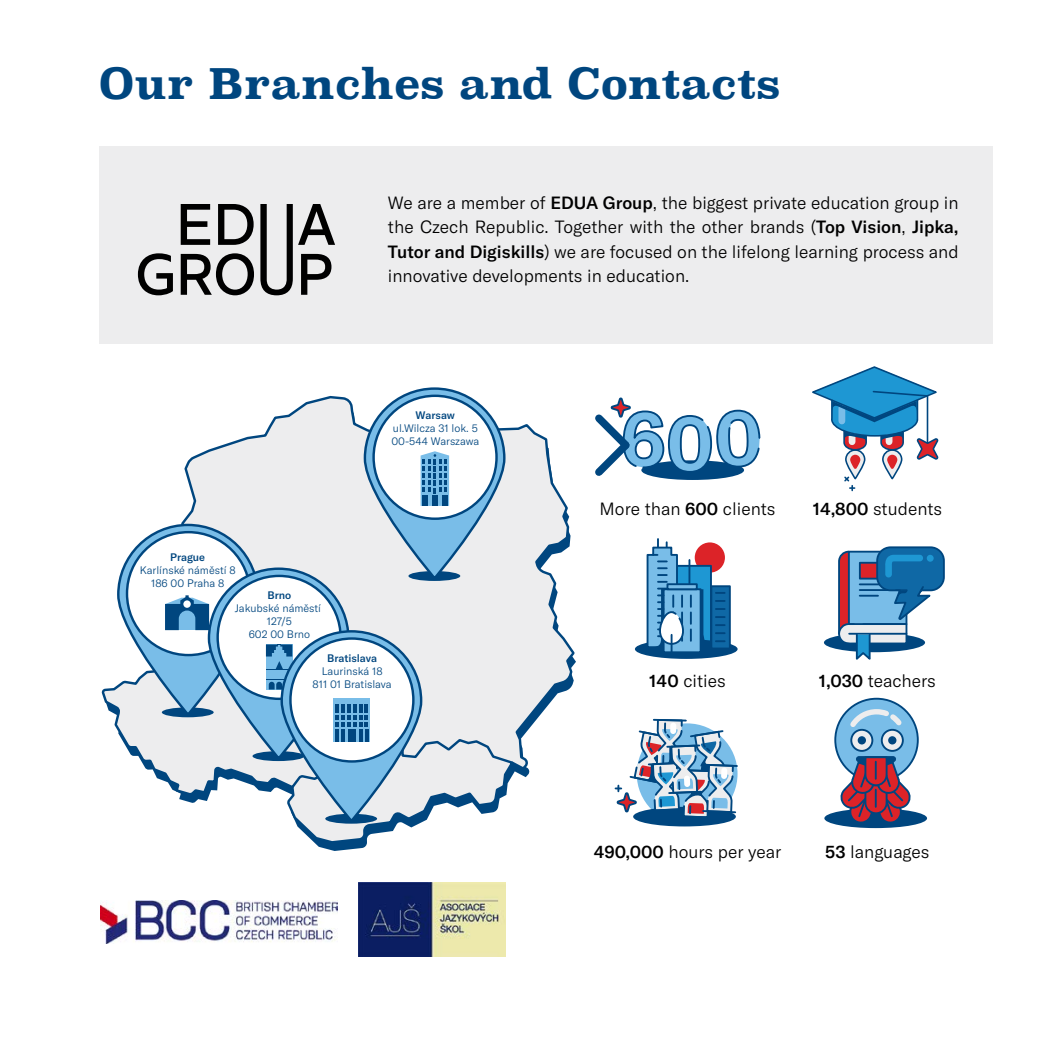
<style>
.page{position:relative;width:1042px;height:1042px;background:#fff}
.page>*{position:absolute;margin:0;border:0;box-sizing:border-box;transform-origin:0 0}
.t1{font:700 42px "Superclarendon";color:#00467f}
.t2{font:300 17.5px/24.5px "GT America";color:#000;text-align:justify}
.t3{font:300 10.85px/13px "GT America";color:#00467f;text-align:center}
.s1{font-weight:500}
</style>
<div class="page">
<div style="left:99px;top:146px;width:893px;height:198px;background:#ededee"></div>
<svg style="left:181px;top:204px;width:29px;height:41px"></svg>
<svg style="left:218px;top:204px;width:36px;height:41px"></svg>
<svg style="left:138px;top:253px;width:35px;height:42px"></svg>
<svg style="left:260px;top:204px;width:75px;height:91px"></svg>
<svg style="left:181px;top:253px;width:73px;height:42px"></svg>
<svg style="left:846px;top:450px;width:18px;height:29px"></svg>
<div style="left:845px;top:449px;width:20px;height:30px;border:2px solid #00467f;border-radius:9px"></div>
<svg style="left:883px;top:450px;width:18px;height:29px"></svg>
<div style="left:882px;top:449px;width:20px;height:30px;border:2px solid #00467f;border-radius:9px"></div>
<svg style="left:844px;top:475px;width:10px;height:15px"></svg>
<svg style="left:812px;top:366px;width:127px;height:103px"></svg>
<div style="left:824px;top:633px;width:101px;height:19px;background:#00467f;border-radius:50%"></div>
<svg style="left:837px;top:546px;width:108px;height:114px"></svg>
<div style="left:824px;top:808px;width:103px;height:20px;background:#00467f;border-radius:50%"></div>
<svg style="left:835px;top:699px;width:83px;height:82px"></svg>
<div style="left:834px;top:698px;width:85px;height:84px;border:2px solid #00467f;border-radius:50%"></div>
<svg style="left:840px;top:706px;width:70px;height:121px"></svg>
<svg style="left:851px;top:730px;width:21px;height:21px"></svg>
<div style="left:850px;top:729px;width:23px;height:23px;border:2px solid #00467f;border-radius:50%"></div>
<div style="left:857px;top:736px;width:9px;height:8px;background:#00467f;border-radius:50%"></div>
<svg style="left:882px;top:730px;width:21px;height:21px"></svg>
<div style="left:881px;top:729px;width:23px;height:23px;border:2px solid #00467f;border-radius:50%"></div>
<div style="left:888px;top:736px;width:8px;height:8px;background:#00467f;border-radius:50%"></div>
<svg style="left:595px;top:397px;width:166px;height:83px"></svg>
<div style="left:695px;top:542px;width:30px;height:30px;background:#dc2328;border-radius:50%"></div>
<div style="left:667px;top:566px;width:44px;height:78px;background:#1e97d3"></div>
<div style="left:666px;top:565px;width:46px;height:80px;border:2px solid #00467f"></div>
<svg style="left:701px;top:589px;width:4px;height:51px"></svg>
<div style="left:635px;top:639px;width:102px;height:20px;background:#00467f;border-radius:50%"></div>
<div style="left:663px;top:589px;width:37px;height:63px;background:#79bde8"></div>
<div style="left:663px;top:588px;width:38px;height:65px;border:2px solid #00467f"></div>
<div style="left:711px;top:586px;width:19px;height:62px;background:#0f68a5"></div>
<div style="left:710px;top:585px;width:21px;height:64px;border:2px solid #00467f"></div>
<div style="left:667px;top:584px;width:30px;height:5px;background:#79bde8"></div>
<div style="left:666px;top:583px;width:32px;height:7px;border:2px solid #00467f"></div>
<svg style="left:716px;top:592px;width:9px;height:2px"></svg>
<svg style="left:716px;top:600px;width:9px;height:2px"></svg>
<svg style="left:716px;top:608px;width:9px;height:2px"></svg>
<svg style="left:716px;top:616px;width:9px;height:2px"></svg>
<svg style="left:716px;top:624px;width:9px;height:2px"></svg>
<svg style="left:716px;top:632px;width:9px;height:2px"></svg>
<svg style="left:716px;top:640px;width:9px;height:2px"></svg>
<svg style="left:645px;top:539px;width:47px;height:120px"></svg>
<svg style="left:615px;top:718px;width:123px;height:109px"></svg>
<div style="left:721px;top:767px;width:6px;height:12px;background:#fff;border-radius:3px"></div>
<div style="left:684px;top:775px;width:6px;height:12px;background:#fff;border-radius:3px"></div>
<div style="left:670px;top:722px;width:6px;height:12px;background:#fff;border-radius:3px"></div>
<svg style="left:181px;top:395px;width:395px;height:377px"></svg>
<svg style="left:118px;top:525px;width:140px;height:189px;fill:#79bde8"></svg>
<div style="left:127px;top:532px;width:123px;height:123px;background:#fff;border-radius:50%"></div>
<svg style="left:209px;top:569px;width:139px;height:189px;fill:#79bde8"></svg>
<div style="left:218px;top:576px;width:123px;height:123px;background:#fff;border-radius:50%"></div>
<svg style="left:408px;top:571px;width:52px;height:10px"></svg>
<svg style="left:365px;top:389px;width:139px;height:189px"></svg>
<div style="left:364px;top:387px;width:141px;height:192px;border:2px solid #00467f;border-radius:70px"></div>
<div style="left:374px;top:396px;width:122px;height:123px;background:#fff;border-radius:50%"></div>
<div style="left:372px;top:394px;width:126px;height:126px;border:2px solid #00467f;border-radius:50%"></div>
<svg style="left:101px;top:640px;width:415px;height:205px"></svg>
<svg style="left:420px;top:451px;width:29px;height:55px"></svg>
<svg style="left:165px;top:595px;width:44px;height:35px"></svg>
<img style="left:101px;top:900px;width:236px;height:44px">
<img style="left:358px;top:883px;width:147px;height:73px">
<p class="t1" style="left:99px;top:52px;width:683px">Our Branches and Contacts</p>
<p class="t2" style="left:388px;top:190px;width:572px">We are a member of <span class="s1">EDUA Group</span>, the biggest private education group in the Czech Republic. Together with the other brands (<span class="s1">Top Vision</span>, <span class="s1">Jipka, Tutor and Digiskills</span>) we are focused on the lifelong learning process and innovative developments in education.</p>
<p class="t3" style="left:140px;top:551px;width:97px"><span class="s1">Prague<br></span>Karlínské náměstí 8<br>186 00 Praha 8</p>
<p class="t3" style="left:235px;top:589px;width:88px"><span class="s1">Brno<br></span>Jakubské náměstí<br>127/5<br>602 00 Brno</p>
<p class="t3" style="left:391px;top:409px;width:89px"><span class="s1">Warsaw<br></span>ul.Wilcza 31 lok. 5<br>00-544 Warszawa</p>
<p class="t3" style="left:313px;top:652px;width:81px"><span class="s1">Bratislava<br></span>Laurinská 18<br>811 01 Bratislava</p>
<p class="t2" style="left:599px;top:497px;width:177px">More than <span class="s1">600</span> clients</p>
<p class="t2" style="left:813px;top:497px;width:131px"><span class="s1">14,800</span> students</p>
<p class="t2" style="left:649px;top:668px;width:78px"><span class="s1">140</span> cities</p>
<p class="t2" style="left:819px;top:668px;width:118px"><span class="s1">1,030</span> teachers</p>
<p class="t2" style="left:594px;top:840px;width:189px"><span class="s1">490,000</span> hours per year</p>
<p class="t2" style="left:825px;top:840px;width:106px"><span class="s1">53</span> languages</p>
</div>
